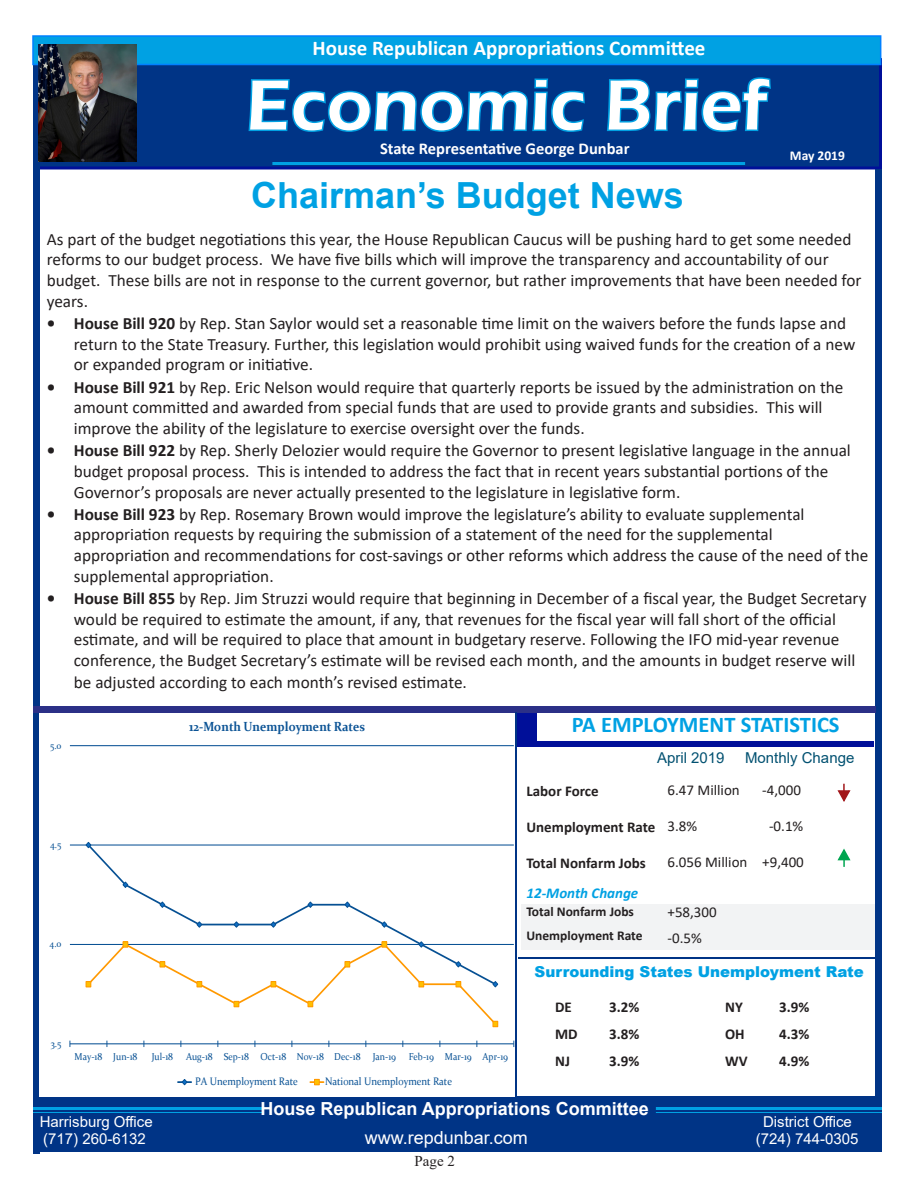
<style>
.page{position:relative;width:918px;height:1188px;background:#fff}
.page>*{position:absolute;margin:0;border:0;box-sizing:border-box;transform-origin:0 0}
.t1{font:600 73.5px "Eras ITC";color:#fff}
.t2{font:700 36px "Arial";color:#00a1e3}
.t3{font:700 22.5px "Calibri";color:#00a1e3}
.t4{font:700 21px "Calibri";color:#fff}
.t5{font:700 18px "Arial";color:#fff}
.t6{font:18px "Arial";color:#fff}
.t7{font:17.25px/20.7px "Calibri";color:#231f20}
.t8{font:700 16.5px "Calibri";color:#fff}
.t9{font:700 15px "Calibri";color:#231f20}
.t10{font:15px "Calibri";color:#231f20}
.t11{font:15px "Arial";color:#fff}
.t12{font:900 15px "Arial";color:#00a1e3}
.t13{font:15px "Arial";color:#025171}
.t14{font:italic 700 15px "Calibri";color:#00a1e3}
.t15{font:15px "Times New Roman";color:#231f20}
.t16{font:700 13.5px "Calibri";color:#231f20}
.t17{font:700 13.5px "Calibri";color:#fff}
.t18{font:700 13.2px "Constantia";color:#0b5395;scale:.9 1}
.t19{font:10.95px "Constantia";color:#0b5395;scale:.9 1}
.t20{font:10.05px "Constantia";color:#0b5395;scale:.9 1}
.s1{font-weight:700}
</style>
<div class="page">
<div style="left:521px;top:904px;width:354px;height:45px;background:#f2f3f4"></div>
<div style="left:36px;top:1097px;width:846px;height:55px;background:#003486"></div>
<div style="left:34px;top:58px;width:848px;height:112px;background:#003486;border:3px solid #000f99"></div>
<div style="left:33px;top:36px;width:6px;height:1117px;background:#003486"></div>
<div style="left:876px;top:170px;width:6px;height:927px;background:#003486"></div>
<div style="left:515px;top:711px;width:22px;height:36px;background:#000f99"></div>
<div style="left:536px;top:741px;width:338px;height:6px;background:#000f99"></div>
<div style="left:33px;top:706px;width:843px;height:7px;background:#2b3087"></div>
<hr style="left:515px;top:713px;width:2px;height:384px;background:#003486">
<svg style="left:247px;top:65px;width:340px;height:67px"></svg>
<svg style="left:607px;top:77px;width:164px;height:55px"></svg>
<hr style="left:272px;top:162px;width:473px;height:3px;background:#00a1e3">
<hr style="left:656px;top:1107px;width:226px;height:3px;background:#00a1e3">
<hr style="left:656px;top:1112px;width:226px;height:1px;background:#00a1e3">
<hr style="left:33px;top:1107px;width:229px;height:3px;background:#00a1e3">
<hr style="left:33px;top:1112px;width:229px;height:1px;background:#00a1e3">
<div style="left:32px;top:35px;width:849px;height:30px;background:#00a1e3;border:2px solid #0181ff"></div>
<hr style="left:518px;top:957px;width:362px;height:2px;background:#003486">
<svg style="left:837px;top:848px;width:14px;height:19px"></svg>
<svg style="left:837px;top:784px;width:14px;height:18px"></svg>
<hr style="left:70px;top:944px;width:444px;height:1px;background:#0b5395">
<hr style="left:70px;top:845px;width:444px;height:1px;background:#0b5395">
<hr style="left:70px;top:745px;width:444px;height:1px;background:#0b5395">
<hr style="left:70px;top:1044px;width:444px;height:1px;background:#0b5395">
<svg style="left:91px;top:844px;width:406px;height:97px"></svg>
<svg style="left:85px;top:842px;width:7px;height:7px"></svg>
<svg style="left:122px;top:881px;width:7px;height:7px"></svg>
<svg style="left:159px;top:901px;width:7px;height:7px"></svg>
<svg style="left:196px;top:921px;width:7px;height:7px"></svg>
<svg style="left:233px;top:921px;width:7px;height:7px"></svg>
<svg style="left:270px;top:921px;width:7px;height:7px"></svg>
<svg style="left:307px;top:901px;width:7px;height:7px"></svg>
<svg style="left:344px;top:901px;width:7px;height:7px"></svg>
<svg style="left:381px;top:921px;width:6px;height:7px"></svg>
<svg style="left:86px;top:941px;width:412px;height:86px"></svg>
<svg style="left:178px;top:1079px;width:13px;height:7px"></svg>
<svg style="left:310px;top:1079px;width:14px;height:6px"></svg>
<img style="left:39px;top:44px;width:97px;height:117px">
<p class="t4" style="left:313px;top:33px;width:394px">House Republican Appropriations Committee</p>
<p class="t4" style="left:310px;top:38px;width:394px">House Republican Appropriations Committee</p>
<p class="t1" style="left:246px;top:64px;width:523px">Economic Brief</p>
<p class="t8" style="left:380px;top:137px;width:251px">State Representative George Dunbar</p>
<p class="t2" style="left:251px;top:170px;width:434px">Chairman’s Budget News</p>
<p class="t17" style="left:790px;top:146px;width:57px">May 2019</p>
<p class="t7" style="left:47px;top:228px;width:816px">As part of the budget negotiations this year, the House Republican Caucus will be pushing hard to get some needed reforms to our budget process. We have five bills which will improve the transparency and accountability of our budget. These bills are not in response to the current governor, but rather improvements that have been needed for years.</p>
<p class="t7" style="left:74px;top:312px;width:783px;text-indent:-27px"><span class="s1">• House Bill 920</span> by Rep. Stan Saylor would set a reasonable time limit on the waivers before the funds lapse and return to the State Treasury. Further, this legislation would prohibit using waived funds for the creation of a new or expanded program or initiative.</p>
<p class="t7" style="left:74px;top:376px;width:771px;text-indent:-27px"><span class="s1">• House Bill 921</span> by Rep. Eric Nelson would require that quarterly reports be issued by the administration on the amount committed and awarded from special funds that are used to provide grants and subsidies. This will improve the ability of the legislature to exercise oversight over the funds.</p>
<p class="t7" style="left:74px;top:440px;width:779px;text-indent:-27px"><span class="s1">• House Bill 922</span> by Rep. Sherly Delozier would require the Governor to present legislative language in the annual budget proposal process. This is intended to address the fact that in recent years substantial portions of the<br>Governor’s proposals are never actually presented to the legislature in legislative form.</p>
<p class="t7" style="left:74px;top:503px;width:796px;text-indent:-27px"><span class="s1">• House Bill 923</span> by Rep. Rosemary Brown would improve the legislature’s ability to evaluate supplemental appropriation requests by requiring the submission of a statement of the need for the supplemental appropriation and recommendations for cost-savings or other reforms which address the cause of the need of the supplemental appropriation.</p>
<p class="t7" style="left:74px;top:587px;width:794px;text-indent:-27px"><span class="s1">• House Bill 855</span> by Rep. Jim Struzzi would require that beginning in December of a fiscal year, the Budget Secretary would be required to estimate the amount, if any, that revenues for the fiscal year will fall short of the official estimate, and will be required to place that amount in budgetary reserve. Following the IFO mid-year revenue conference, the Budget Secretary’s estimate will be revised each month, and the amounts in budget reserve will be adjusted according to each month’s revised estimate.</p>
<p class="t20" style="left:50px;top:738px;width:14px">5.0</p>
<p class="t20" style="left:50px;top:838px;width:14px">4.5</p>
<p class="t20" style="left:50px;top:937px;width:15px">4.0</p>
<p class="t18" style="left:189px;top:718px;width:197px">12-Month Unemployment Rates</p>
<p class="t20" style="left:51px;top:1037px;width:13px">3.5</p>
<p class="t20" style="left:75px;top:1050px;width:71px">May-18 Jun-18</p>
<p class="t20" style="left:152px;top:1050px;width:25px">Jul-18</p>
<p class="t20" style="left:186px;top:1050px;width:235px">Aug-18 Sep-18 Oct-18 Nov-18 Dec-18 Jan-19</p>
<p class="t20" style="left:409px;top:1050px;width:112px">Feb-19 Mar-19 Apr-19</p>
<p class="t19" style="left:195px;top:1074px;width:116px">PA Unemployment Rate</p>
<p class="t19" style="left:325px;top:1074px;width:143px">National Unemployment Rate</p>
<p class="t3" style="left:572px;top:709px;width:269px">PA EMPLOYMENT STATISTICS</p>
<p class="t13" style="left:657px;top:747px;width:69px">April 2019</p>
<p class="t13" style="left:745px;top:747px;width:111px">Monthly Change</p>
<p class="t9" style="left:526px;top:780px;width:74px">Labor Force</p>
<p class="t9" style="left:526px;top:816px;width:130px">Unemployment Rate</p>
<p class="t9" style="left:526px;top:852px;width:121px">Total Nonfarm Jobs</p>
<p class="t14" style="left:526px;top:883px;width:113px">12-Month Change</p>
<p class="t16" style="left:526px;top:902px;width:109px">Total Nonfarm Jobs</p>
<p class="t16" style="left:526px;top:926px;width:118px">Unemployment Rate</p>
<p class="t10" style="left:668px;top:780px;width:74px">6.47 Million</p>
<p class="t10" style="left:668px;top:816px;width:31px">3.8%</p>
<p class="t10" style="left:668px;top:852px;width:81px">6.056 Million</p>
<p class="t10" style="left:668px;top:902px;width:51px">+58,300</p>
<p class="t10" style="left:668px;top:927px;width:36px">-0.5%</p>
<p class="t10" style="left:762px;top:780px;width:40px">-4,000</p>
<p class="t10" style="left:769px;top:816px;width:36px">-0.1%</p>
<p class="t10" style="left:762px;top:852px;width:43px">+9,400</p>
<p class="t12" style="left:535px;top:961px;width:331px">Surrounding States Unemployment Rate</p>
<p class="t9" style="left:725px;top:997px;width:19px">NY</p>
<p class="t9" style="left:779px;top:997px;width:32px">3.9%</p>
<p class="t9" style="left:725px;top:1024px;width:21px">OH</p>
<p class="t9" style="left:779px;top:1024px;width:32px">4.3%</p>
<p class="t9" style="left:725px;top:1051px;width:24px">WV</p>
<p class="t9" style="left:779px;top:1051px;width:32px">4.9%</p>
<p class="t9" style="left:555px;top:997px;width:18px">DE</p>
<p class="t9" style="left:609px;top:997px;width:32px">3.2%</p>
<p class="t9" style="left:555px;top:1024px;width:24px">MD</p>
<p class="t9" style="left:609px;top:1024px;width:32px">3.8%</p>
<p class="t9" style="left:555px;top:1051px;width:16px">NJ</p>
<p class="t9" style="left:609px;top:1051px;width:32px">3.9%</p>
<p class="t5" style="left:261px;top:1096px;width:390px">House Republican Appropriations Committee</p>
<p class="t11" style="left:40px;top:1111px;width:114px">Harrisburg Office</p>
<p class="t11" style="left:763px;top:1111px;width:90px">District Office</p>
<p class="t11" style="left:43px;top:1128px;width:104px">(717) 260-6132</p>
<p class="t6" style="left:365px;top:1125px;width:165px">www.repdunbar.com</p>
<p class="t11" style="left:756px;top:1128px;width:104px">(724) 744-0305</p>
<p class="t15" style="left:415px;top:1150px;width:42px">Page 2</p>
</div>
